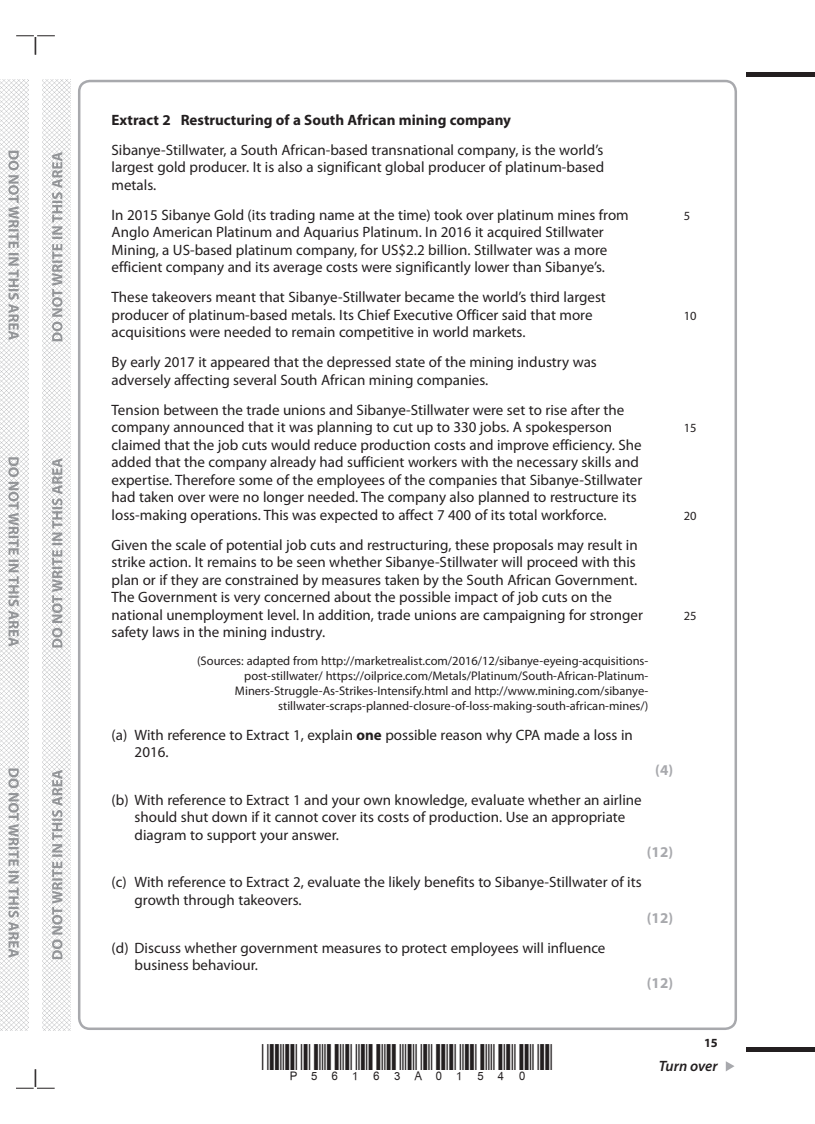
<style>
.page{position:relative;width:815px;height:1124px;background:#fff}
.page>*{position:absolute;margin:0;border:0;box-sizing:border-box;transform-origin:0 0}
.t1{font:15px/17.5px "Myriad Pro";color:#231f20}
.t2{font:700 15px "Myriad Pro";color:#231f20}
.t3{font:700 15px "Myriad Pro";color:#a8a9ad}
.t4{font:italic 600 15px "Myriad Pro";letter-spacing:-.005em;color:#231f20}
.t5{font:12.5px/15px "Myriad Pro";color:#231f20;text-align:right}
.t6{font:700 12.5px "Myriad Pro";color:#231f20}
.s1{font-weight:700}
</style>
<div class="page">
<img style="left:43px;top:80px;width:28px;height:949px">
<svg style="left:726px;top:1061px;width:9px;height:10px"></svg>
<div style="left:746px;top:72px;width:69px;height:5px;background:#231f20"></div>
<hr style="left:746px;top:1047px;width:69px;height:4px;background:#231f20">
<svg style="left:16px;top:35px;width:39px;height:20px"></svg>
<svg style="left:16px;top:1069px;width:39px;height:19px"></svg>
<img style="left:0;top:80px;width:28px;height:949px">
<svg style="left:8px;top:151px;width:11px;height:806px"></svg>
<svg style="left:52px;top:152px;width:10px;height:806px"></svg>
<p class="t2" style="left:112px;top:111px;width:401px">Extract 2 Restructuring of a South African mining company</p>
<p class="t1" style="left:112px;top:141px;width:494px;text-align:justify">Sibanye-Stillwater, a South African-based transnational company, is the world’s largest gold producer. It is also a significant global producer of platinum-based metals.</p>
<p class="t1" style="left:112px;top:206px;width:519px">In 2015 Sibanye Gold (its trading name at the time) took over platinum mines from Anglo American Platinum and Aquarius Platinum. In 2016 it acquired Stillwater Mining, a US-based platinum company, for US$2.2 billion. Stillwater was a more efficient company and its average costs were significantly lower than Sibanye’s.</p>
<p class="t1" style="left:112px;top:289px;width:496px">These takeovers meant that Sibanye-Stillwater became the world’s third largest producer of platinum-based metals. Its Chief Executive Officer said that more acquisitions were needed to remain competitive in world markets.</p>
<p class="t1" style="left:112px;top:354px;width:487px">By early 2017 it appeared that the depressed state of the mining industry was adversely affecting several South African mining companies.</p>
<p class="t1" style="left:112px;top:401px;width:532px">Tension between the trade unions and Sibanye-Stillwater were set to rise after the company announced that it was planning to cut up to 330 jobs. A spokesperson claimed that the job cuts would reduce production costs and improve efficiency. She added that the company already had sufficient workers with the necessary skills and expertise. Therefore some of the employees of the companies that Sibanye-Stillwater had taken over were no longer needed. The company also planned to restructure its loss-making operations. This was expected to affect 7 400 of its total workforce.</p>
<p class="t1" style="left:112px;top:536px;width:533px">Given the scale of potential job cuts and restructuring, these proposals may result in strike action. It remains to be seen whether Sibanye-Stillwater will proceed with this plan or if they are constrained by measures taken by the South African Government.<br>The Government is very concerned about the possible impact of job cuts on the national unemployment level. In addition, trade unions are campaigning for stronger safety laws in the mining industry.</p>
<p class="t5" style="left:197px;top:653px;width:453px">(Sources: adapted from http://marketrealist.com/2016/12/sibanye-eyeing-acquisitions&shy;post-stillwater/ https://oilprice.com/Metals/Platinum/South-African-Platinum-Miners-Struggle-As-Strikes-Intensify.html and http://www.mining.com/sibanye&shy;stillwater-scraps-planned-closure-of-loss-making-south-african-mines/)</p>
<p class="t1" style="left:135px;top:726px;width:500px;text-indent:-23px">(a) With reference to Extract 1, explain <span class="s1">one</span> possible reason why CPA made a loss in<br>2016.</p>
<p class="t1" style="left:135px;top:791px;width:509px;text-indent:-23px">(b) With reference to Extract 1 and your own knowledge, evaluate whether an airline should shut down if it cannot cover its costs of production. Use an appropriate diagram to support your answer.</p>
<p class="t3" style="left:655px;top:761px;width:20px">(4)</p>
<p class="t3" style="left:647px;top:843px;width:28px">(12)</p>
<p class="t1" style="left:135px;top:873px;width:508px;text-indent:-23px">(c) With reference to Extract 2, evaluate the likely benefits to Sibanye-Stillwater of its growth through takeovers.</p>
<p class="t1" style="left:135px;top:938px;width:472px;text-indent:-23px">(d) Discuss whether government measures to protect employees will influence business behaviour.</p>
<p class="t3" style="left:647px;top:908px;width:28px">(12)</p>
<p class="t3" style="left:647px;top:973px;width:28px">(12)</p>
<p class="t5" style="left:684px;top:208px;width:8px">5</p>
<p class="t5" style="left:684px;top:308px;width:14px">10</p>
<p class="t5" style="left:684px;top:421px;width:14px">15</p>
<p class="t5" style="left:684px;top:508px;width:14px">20</p>
<p class="t5" style="left:684px;top:608px;width:14px">25</p>
<p class="t6" style="left:704px;top:1035px;width:15px">15</p>
<p class="t4" style="left:659px;top:1057px;width:60px">Turn over</p>
</div>
